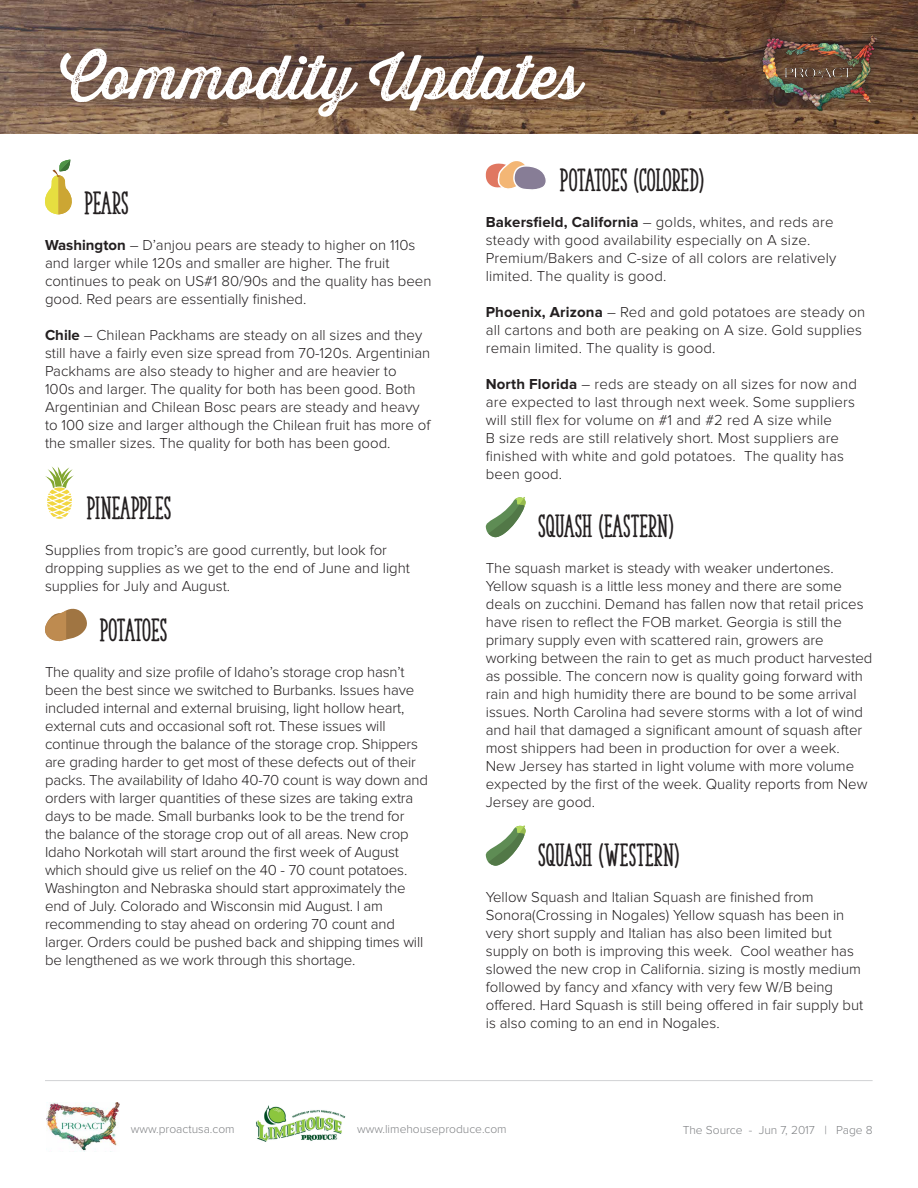
<style>
.page{position:relative;width:918px;height:1188px;background:#fff}
.page>*{position:absolute;margin:0;border:0;box-sizing:border-box;transform-origin:0 0}
.t1{font:60px "Thirsty Rough Reg One";color:#fff}
.t2{font:30px "The Serif Hand Extrablack";color:#231f20}
.t3{font:30px "The Serif Hand Extrablack";letter-spacing:-.02em;color:#231f20}
.t4{font:700 27px "Proxima Nova";color:#fff}
.t5{font:300 15px/18px "Proxima Nova";color:#231f20}
.t6{font:300 12px "Proxima Nova";color:#808285}
.s1{font-weight:700}
</style>
<div class="page">
<hr style="left:45px;top:1080px;width:828px;height:1px;background:#d1d2d4">
<img style="left:0;top:0;width:918px;height:134px">
<div style="left:752px;top:25px;width:133px;height:94px;background:#231f20;opacity:.6"></div>
<img style="left:761px;top:36px;width:115px;height:76px">
<img style="left:46px;top:1102px;width:74px;height:49px">
<img style="left:256px;top:1105px;width:90px;height:37px">
<svg style="left:45px;top:159px;width:27px;height:55px"></svg>
<svg style="left:45px;top:466px;width:29px;height:53px"></svg>
<svg style="left:45px;top:608px;width:42px;height:33px"></svg>
<svg style="left:485px;top:161px;width:61px;height:29px"></svg>
<svg style="left:485px;top:497px;width:41px;height:41px"></svg>
<svg style="left:485px;top:825px;width:41px;height:41px"></svg>
<h1 class="t1" style="left:60px;top:33px;width:523px">Commodity Updates</h1>
<h3 class="t4" style="left:227px;top:80px;width:138px">Jun 7, 2017</h3>
<h2 class="t2" style="left:85px;top:185px;width:46px">PEARS</h2>
<p class="t5" style="left:45px;top:237px;width:388px"><span class="s1">Washington</span> – D’anjou pears are steady to higher on 110s and larger while 120s and smaller are higher. The fruit continues to peak on US#1 80/90s and the quality has been good. Red pears are essentially finished.</p>
<p class="t5" style="left:45px;top:327px;width:387px"><span class="s1">Chile</span> – Chilean Packhams are steady on all sizes and they still have a fairly even size spread from 70-120s. Argentinian Packhams are also steady to higher and are heavier to<br>100s and larger. The quality for both has been good. Both Argentinian and Chilean Bosc pears are steady and heavy to 100 size and larger although the Chilean fruit has more of the smaller sizes. The quality for both has been good.</p>
<h2 class="t2" style="left:87px;top:490px;width:86px">PINEAPPLES</h2>
<p class="t5" style="left:45px;top:541px;width:367px">Supplies from tropic’s are good currently, but look for dropping supplies as we get to the end of June and light supplies for July and August.</p>
<h2 class="t3" style="left:100px;top:612px;width:69px">POTATOES</h2>
<p class="t5" style="left:45px;top:664px;width:385px">The quality and size profile of Idaho’s storage crop hasn’t been the best since we switched to Burbanks. Issues have included internal and external bruising, light hollow heart, external cuts and occasional soft rot. These issues will continue through the balance of the storage crop. Shippers are grading harder to get most of these defects out of their packs. The availability of Idaho 40-70 count is way down and orders with larger quantities of these sizes are taking extra days to be made. Small burbanks look to be the trend for the balance of the storage crop out of all areas. New crop Idaho Norkotah will start around the first week of August which should give us relief on the 40 - 70 count potatoes.<br>Washington and Nebraska should start approximately the end of July. Colorado and Wisconsin mid August. I am recommending to stay ahead on ordering 70 count and larger. Orders could be pushed back and shipping times will be lengthened as we work through this shortage.</p>
<h2 class="t2" style="left:560px;top:162px;width:145px">POTATOES (COLORED)</h2>
<p class="t5" style="left:486px;top:213px;width:352px"><span class="s1">Bakersfield, California</span> – golds, whites, and reds are steady with good availability especially on A size.<br>Premium/Bakers and C-size of all colors are relatively limited. The quality is good.</p>
<p class="t5" style="left:486px;top:303px;width:381px"><span class="s1">Phoenix, Arizona</span> – Red and gold potatoes are steady on all cartons and both are peaking on A size. Gold supplies remain limited. The quality is good.</p>
<p class="t5" style="left:486px;top:375px;width:373px"><span class="s1">North Florida</span> – reds are steady on all sizes for now and are expected to last through next week. Some suppliers will still flex for volume on #1 and #2 red A size while<br>B size reds are still relatively short. Most suppliers are finished with white and gold potatoes. The quality has been good.</p>
<h2 class="t2" style="left:538px;top:508px;width:137px">SQUASH (EASTERN)</h2>
<p class="t5" style="left:486px;top:560px;width:388px">The squash market is steady with weaker undertones.<br>Yellow squash is a little less money and there are some deals on zucchini. Demand has fallen now that retail prices have risen to reflect the FOB market. Georgia is still the primary supply even with scattered rain, growers are working between the rain to get as much product harvested as possible. The concern now is quality going forward with rain and high humidity there are bound to be some arrival issues. North Carolina had severe storms with a lot of wind and hail that damaged a significant amount of squash after most shippers had been in production for over a week.<br>New Jersey has started in light volume with more volume expected by the first of the week. Quality reports from New Jersey are good.</p>
<h2 class="t2" style="left:538px;top:837px;width:142px">SQUASH (WESTERN)</h2>
<p class="t5" style="left:486px;top:888px;width:379px">Yellow Squash and Italian Squash are finished from Sonora(Crossing in Nogales) Yellow squash has been in very short supply and Italian has also been limited but supply on both is improving this week. Cool weather has slowed the new crop in California. sizing is mostly medium followed by fancy and xfancy with very few W/B being offered. Hard Squash is still being offered in fair supply but is also coming to an end in Nogales.</p>
<p class="t6" style="left:131px;top:1124px;width:105px">www.proactusa.com</p>
<p class="t6" style="left:357px;top:1123px;width:151px">www.limehouseproduce.com</p>
<p class="t6" style="left:683px;top:1124px;width:191px">The Source - Jun 7, 2017 | Page 8</p>
</div>
